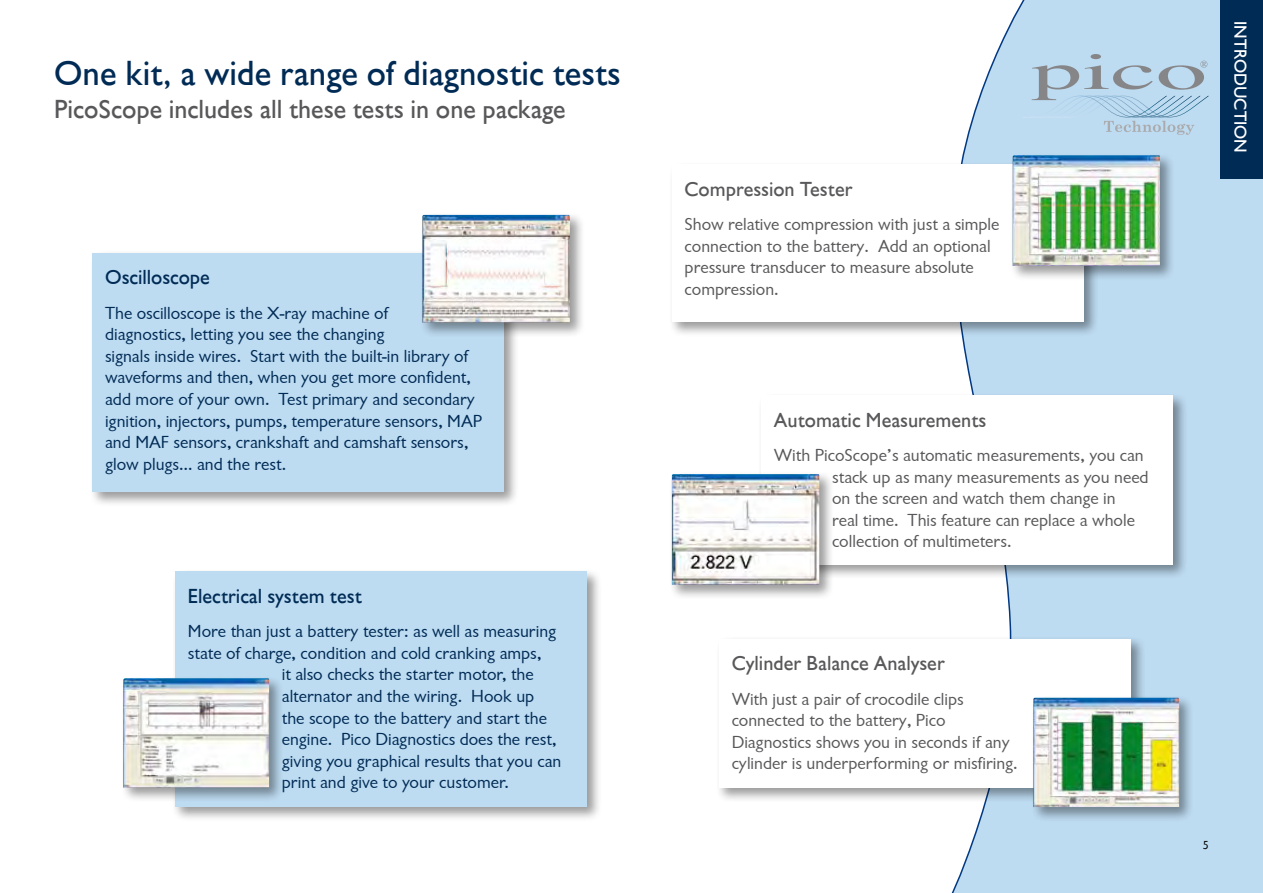
<style>
.page{position:relative;width:1263px;height:893px;background:#fff}
.page>*{position:absolute;margin:0;border:0;box-sizing:border-box;transform-origin:0 0}
.t1{font:500 36px "Chantilly";color:#002b55}
.t2{font:500 27px "Chantilly";color:#58585a}
.t3{font:500 21px "Chantilly";color:#58585a}
.t4{font:500 21px "Chantilly";color:#002b55}
.t5{font:18px/21.6px "Chantilly";color:#002b55}
.t6{font:18px/21.6px "Chantilly";color:#58585a}
.t7{font:500 18px "Chantilly";color:#fff}
.t8{font:12px "Chantilly";color:#000}
</style>
<div class="page">
<svg style="left:951px;top:0;width:312px;height:893px;background:#c1ddf1"></svg>
<div style="left:1220px;top:0;width:43px;height:179px;background:#002b55"></div>
<div style="left:89px;top:250px;width:430px;height:257px;background:#000;opacity:.4"></div>
<div style="left:92px;top:253px;width:412px;height:239px;background:#bddbf1"></div>
<div style="left:758px;top:392px;width:429px;height:187px;background:#000;opacity:.4"></div>
<div style="left:761px;top:395px;width:412px;height:169px;background:#fff"></div>
<div style="left:172px;top:568px;width:429px;height:253px;background:#000;opacity:.4"></div>
<div style="left:175px;top:572px;width:412px;height:235px;background:#bddbf1"></div>
<div style="left:668px;top:161px;width:430px;height:176px;background:#000;opacity:.4"></div>
<div style="left:672px;top:165px;width:411px;height:157px;background:#fff"></div>
<div style="left:715px;top:636px;width:430px;height:166px;background:#000;opacity:.4"></div>
<div style="left:719px;top:639px;width:411px;height:149px;background:#fff"></div>
<div style="left:419px;top:211px;width:166px;height:126px;background:#000;opacity:.4"></div>
<img style="left:422px;top:215px;width:148px;height:107px">
<div style="left:1030px;top:694px;width:164px;height:128px;background:#000;opacity:.4"></div>
<img style="left:1033px;top:698px;width:146px;height:109px">
<div style="left:120px;top:675px;width:164px;height:127px;background:#000;opacity:.4"></div>
<img style="left:123px;top:678px;width:146px;height:110px">
<div style="left:1010px;top:152px;width:165px;height:128px;background:#000;opacity:.4"></div>
<img style="left:1013px;top:155px;width:147px;height:111px">
<div style="left:669px;top:471px;width:165px;height:128px;background:#000;opacity:.4"></div>
<img style="left:672px;top:474px;width:147px;height:111px">
<svg style="left:1023px;top:54px;width:186px;height:81px;background:#b4cee2"></svg>
<h1 class="t1" style="left:54px;top:54px;width:568px">One kit, a wide range of diagnostic tests</h1>
<h2 class="t2" style="left:54px;top:94px;width:513px">PicoScope includes all these tests in one package</h2>
<p class="t4" style="left:105px;top:266px;width:106px">Oscilloscope</p>
<p class="t5" style="left:105px;top:302px;width:379px">The oscilloscope is the X-ray machine of<br>diagnostics, letting you see the changing<br>signals inside wires. Start with the built-in library of waveforms and then, when you get more confident, add more of your own. Test primary and secondary ignition, injectors, pumps, temperature sensors, MAP and MAF sensors, crankshaft and camshaft sensors, glow plugs… and the rest.</p>
<p class="t4" style="left:188px;top:584px;width:175px">Electrical system test</p>
<p class="t5" style="left:188px;top:621px;width:370px">More than just a battery tester: as well as measuring</p>
<p class="t5" style="left:188px;top:642px;width:355px">state of charge, condition and cold cranking amps,</p>
<p class="t5" style="left:282px;top:664px;width:253px">it also checks the starter motor, the</p>
<p class="t5" style="left:282px;top:685px;width:254px">alternator and the wiring. Hook up</p>
<p class="t5" style="left:282px;top:707px;width:267px">the scope to the battery and start the</p>
<p class="t5" style="left:282px;top:729px;width:276px">engine. Pico Diagnostics does the rest,</p>
<p class="t5" style="left:282px;top:750px;width:281px">giving you graphical results that you can</p>
<p class="t5" style="left:282px;top:772px;width:229px">print and give to your customer.</p>
<p class="t3" style="left:685px;top:177px;width:169px">Compression Tester</p>
<p class="t6" style="left:685px;top:214px;width:316px">Show relative compression with just a simple connection to the battery. Add an optional pressure transducer to measure absolute compression.</p>
<p class="t3" style="left:774px;top:408px;width:214px">Automatic Measurements</p>
<p class="t6" style="left:832px;top:444px;width:318px;text-indent:-58px">With PicoScope’s automatic measurements, you can stack up as many measurements as you need on the screen and watch them change in<br>real time. This feature can replace a whole collection of multimeters.</p>
<p class="t3" style="left:732px;top:652px;width:215px">Cylinder Balance Analyser</p>
<p class="t6" style="left:732px;top:688px;width:288px">With just a pair of crocodile clips connected to the battery, Pico Diagnostics shows you in seconds if any cylinder is underperforming or misfiring.</p>
<p class="t7" style="left:1250px;top:21px;width:134px;rotate:90deg">INTRODUCTION</p>
<p class="t8" style="left:1202px;top:839px;width:8px">5</p>
</div>
